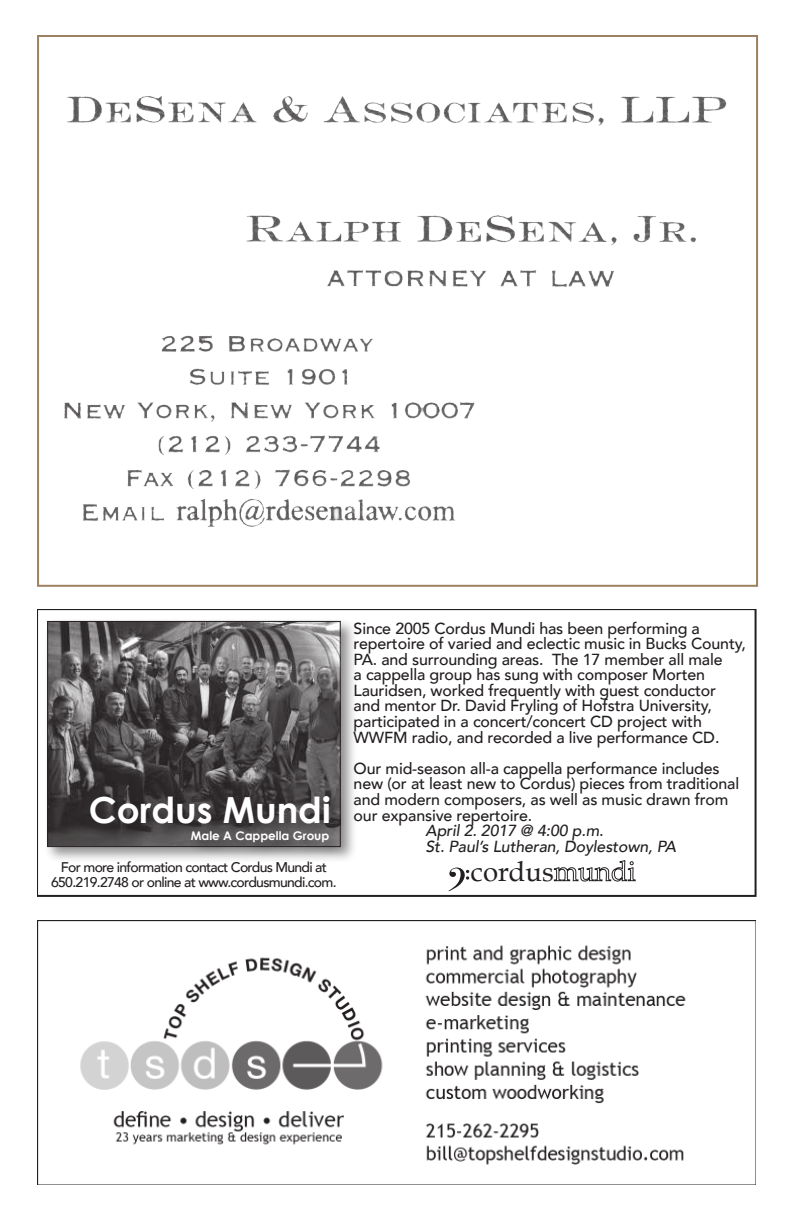
<style>
.page{position:relative;width:792px;height:1224px;background:#fff}
.page>*{position:absolute;margin:0;border:0;box-sizing:border-box;transform-origin:0 0}
.t1{font:700 36px "Century Gothic";color:#fff}
.t2{font:27.6px "Book Antiqua";color:#231f20}
.t3{font:500 16px/15.6px "Avenir";letter-spacing:-.01em;color:#231f20}
.t4{font:italic 500 16px/15.6px "Avenir";letter-spacing:-.01em;color:#231f20}
.t5{font:500 14px/15.4px "Avenir";letter-spacing:-.05em;color:#231f20;text-align:center}
.t6{font:700 12px "Century Gothic";color:#fff}
.s1{color:#fff}
</style>
<div class="page">
<svg style="left:449px;top:868px;width:21px;height:24px"></svg>
<svg style="left:554px;top:860px;width:81px;height:21px"></svg>
<div style="left:43px;top:617px;width:315px;height:247px;background:#231f20;opacity:.5"></div>
<img style="left:49px;top:623px;width:290px;height:222px">
<div style="left:47px;top:621px;width:294px;height:226px;border:1px solid #231f20"></div>
<div style="left:88px;top:793px;width:258px;height:47px;background:#231f20;opacity:.75"></div>
<div style="left:188px;top:827px;width:157px;height:30px;background:#231f20;opacity:.75"></div>
<div style="left:37px;top:609px;width:720px;height:288px;border:2px solid #231f20"></div>
<img style="left:64px;top:96px;width:663px;height:431px">
<img style="left:37px;top:920px;width:718px;height:265px">
<h1 class="t1" style="left:89px;top:796px;width:243px">Cordus Mundi</h1>
<p class="t6" style="left:191px;top:831px;width:140px">Male A Cappella Group</p>
<p class="t5" style="left:51px;top:861px;width:287px">For more information contact Cordus Mundi at<br>650.219.2748 or online at www.cordusmundi.com.</p>
<p class="t3" style="left:354px;top:622px;width:394px">Since 2005 Cordus Mundi has been performing a repertoire of varied and eclectic music in Bucks County, PA. and surrounding areas. The 17 member all male<br>a cappella group has sung with composer Morten Lauridsen, worked frequently with guest conductor and mentor Dr. David Fryling of Hofstra University, participated in a concert/concert CD project with WWFM radio, and recorded a live performance CD.</p>
<p class="t3" style="left:354px;top:762px;width:387px">Our mid-season all-a cappella performance includes new (or at least new to Cordus) pieces from traditional and modern composers, as well as music drawn from our expansive repertoire.</p>
<p class="t4" style="left:426px;top:825px;width:252px">April 2. 2017 @ 4:00 p.m.<br>St. Paul’s Lutheran, Doylestown, PA</p>
<h2 class="t2" style="left:471px;top:855px;width:166px">cordus<span class="s1">mundi</span></h2>
</div>
